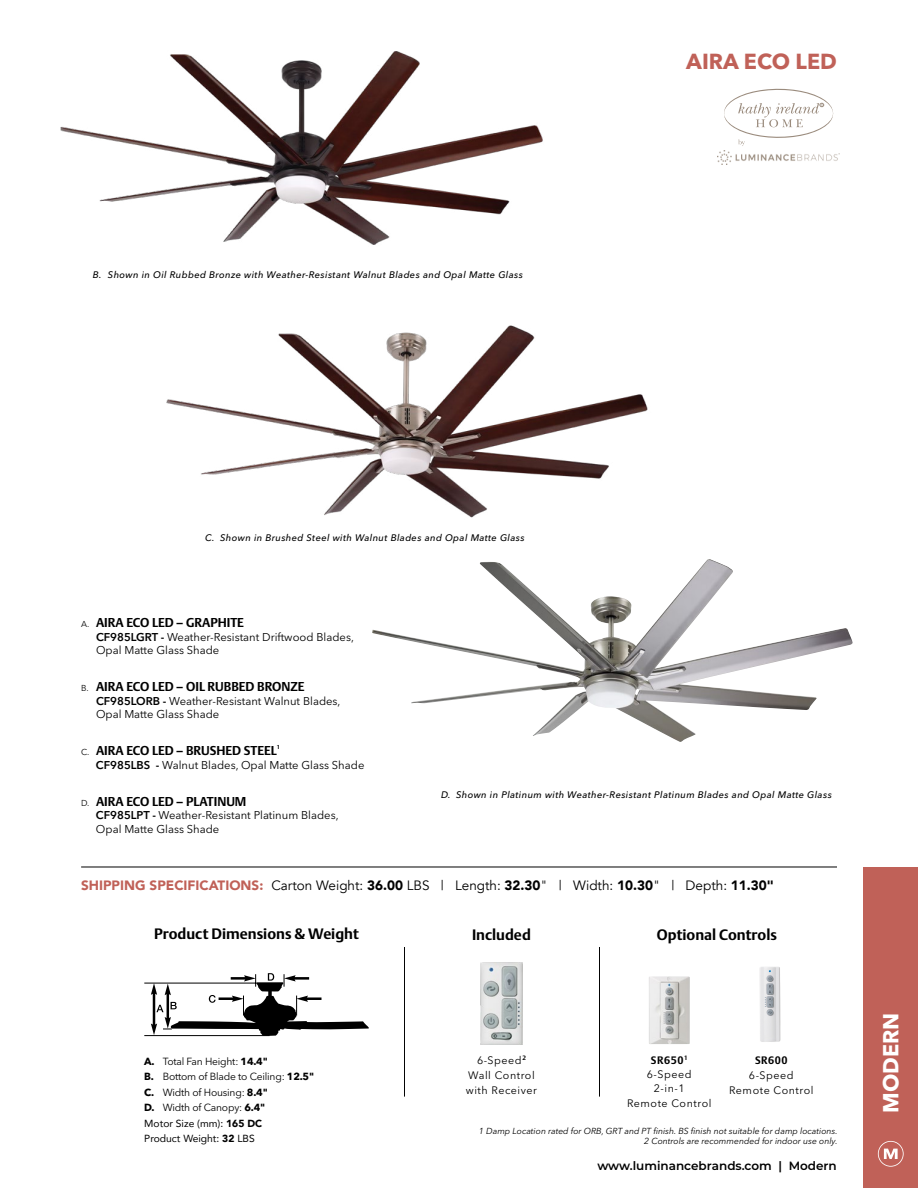
<style>
.page{position:relative;width:918px;height:1188px;background:#fff}
.page>*{position:absolute;margin:0;border:0;box-sizing:border-box;transform-origin:0 0}
.t1{font:700 21.6px "Avenir Next LT Pro";color:#c06158}
.t2{font:700 21.6px "Avenir Next LT Pro";color:#fff}
.t3{font:700 15px "DTL Argo T";color:#000}
.t4{font:13.5px "Avenir";color:#000}
.t5{font:700 12.75px "DTL Argo T";color:#000}
.t6{font:600 12px "Montserrat";color:#000}
.t7{font:11.25px/13.5px "Avenir Next LT Pro";color:#000}
.t8{font:10.8px/15px "Avenir Next LT Pro";letter-spacing:.05em;color:#000;text-align:center}
.t9{font:700 10.8px "DTL Argo T";letter-spacing:.05em;color:#000}
.t10{font:10.35px/15.5px "Avenir Next LT Pro";letter-spacing:-.02em;color:#000}
.t11{font:10.35px/15.5px "Avenir";color:#000}
.t12{font:italic 500 9.45px "Avenir Next LT Pro";letter-spacing:.04em;color:#000}
.t13{font:italic 8.7px/10.5px "Avenir Next LT Pro";color:#000;text-align:right}
.t14{font:700 5.7px "DTL Argo T";color:#000}
.s1{font-family:"Avenir Next LT Pro";font-weight:400;font-size:8.55px}
.s2{font-weight:600}
.s3{font-weight:900;color:#c06158}
.s4{font-weight:900}
.s5{font-weight:700}
</style>
<div class="page">
<hr style="left:0;top:0;width:1px;height:184px;background:#c06158">
<img style="left:717px;top:150px;width:123px;height:14px">
<svg style="left:724px;top:88px;width:109px;height:58px"></svg>
<hr style="left:81px;top:867px;width:756px;height:1px;background:#000">
<div style="left:864px;top:867px;width:54px;height:321px;background:#c06158"></div>
<svg style="left:878px;top:1141px;width:26px;height:26px"></svg>
<hr style="left:599px;top:947px;width:1px;height:150px;background:#000">
<hr style="left:404px;top:947px;width:1px;height:150px;background:#000">
<hr style="left:144px;top:983px;width:112px;height:1px;background:#000">
<hr style="left:144px;top:1035px;width:126px;height:1px;background:#000">
<svg style="left:151px;top:973px;width:218px;height:63px"></svg>
<img style="left:166px;top:325px;width:482px;height:193px">
<img style="left:372px;top:560px;width:335px;height:182px">
<img style="left:60px;top:51px;width:483px;height:194px">
<img style="left:481px;top:962px;width:41px;height:82px">
<img style="left:649px;top:977px;width:41px;height:67px">
<img style="left:759px;top:967px;width:22px;height:75px">
<p class="t12" style="left:93px;top:269px;width:432px">B. Shown in Oil Rubbed Bronze with Weather-Resistant Walnut Blades and Opal Matte Glass</p>
<h1 class="t1" style="left:686px;top:48px;width:152px">AIRA ECO LED</h1>
<p class="t12" style="left:205px;top:532px;width:321px">C. Shown in Brushed Steel with Walnut Blades and Opal Matte Glass</p>
<p class="t5" style="left:81px;top:615px;width:164px"><span class="s1">A.</span> AIRA ECO LED – GRAPHITE</p>
<p class="t7" style="left:96px;top:630px;width:259px"><span class="s2">CF985LGRT -</span> Weather-Resistant Driftwood Blades,<br>Opal Matte Glass Shade</p>
<p class="t5" style="left:81px;top:679px;width:225px"><span class="s1">B.</span> AIRA ECO LED – OIL RUBBED BRONZE</p>
<p class="t7" style="left:96px;top:694px;width:246px"><span class="s2">CF985LORB -</span> Weather-Resistant Walnut Blades,<br>Opal Matte Glass Shade</p>
<p class="t5" style="left:81px;top:743px;width:197px"><span class="s1">C.</span> AIRA ECO LED – BRUSHED STEEL</p>
<p class="t14" style="left:277px;top:744px;width:5px">1</p>
<p class="t7" style="left:96px;top:758px;width:270px"><span class="s2">CF985LBS -</span> Walnut Blades, Opal Matte Glass Shade</p>
<p class="t5" style="left:81px;top:794px;width:167px"><span class="s1">D.</span> AIRA ECO LED – PLATINUM</p>
<p class="t7" style="left:96px;top:809px;width:244px"><span class="s2">CF985LPT -</span> Weather-Resistant Platinum Blades,<br>Opal Matte Glass Shade</p>
<p class="t12" style="left:441px;top:789px;width:392px">D. Shown in Platinum with Weather-Resistant Platinum Blades and Opal Matte Glass</p>
<p class="t4" style="left:81px;top:877px;width:694px"><span class="s3">SHIPPING SPECIFICATIONS:</span> Carton Weight: <span class="s4">36.00</span> LBS | Length: <span class="s4">32.30</span>" | Width: <span class="s4">10.30</span>" | Depth: <span class="s4">11.30"</span></p>
<h2 class="t3" style="left:154px;top:925px;width:206px">Product Dimensions &amp; Weight</h2>
<h2 class="t3" style="left:472px;top:926px;width:60px">Included</h2>
<h2 class="t3" style="left:657px;top:926px;width:122px">Optional Controls</h2>
<p class="t10" style="left:144px;top:1054px;width:171px"><span class="s5">A.</span> Total Fan Height: <span class="s5">14.4"<br>B.</span> Bottom of Blade to Ceiling: <span class="s5">12.5"<br>C.</span> Width of Housing: <span class="s5">8.4"<br>D.</span> Width of Canopy: <span class="s5">6.4"</span></p>
<p class="t11" style="left:144px;top:1115px;width:120px">Motor Size (mm): <span class="s4">165 DC<br></span>Product Weight: <span class="s4">32</span> LBS</p>
<p class="t8" style="left:466px;top:1052px;width:73px">6-Speed<sup>2<br></sup>Wall Control with Receiver</p>
<p class="t9" style="left:651px;top:1053px;width:38px">SR650<sup>1</sup></p>
<p class="t8" style="left:627px;top:1067px;width:86px;line-height:14.4px">6-Speed<br>2-in-1<br>Remote Control</p>
<p class="t9" style="left:755px;top:1054px;width:34px">SR600</p>
<p class="t8" style="left:729px;top:1068px;width:86px">6-Speed<br>Remote Control</p>
<p class="t13" style="left:479px;top:1126px;width:360px">1 Damp Location rated for ORB, GRT and PT finish. BS finish not suitable for damp locations.<br>2 Controls are recommended for indoor use only.</p>
<p class="t6" style="left:597px;top:1157px;width:241px">www.luminancebrands.com | Modern</p>
<h1 class="t2" style="left:878px;top:1113px;width:101px;rotate:-90deg">MODERN</h1>
</div>
